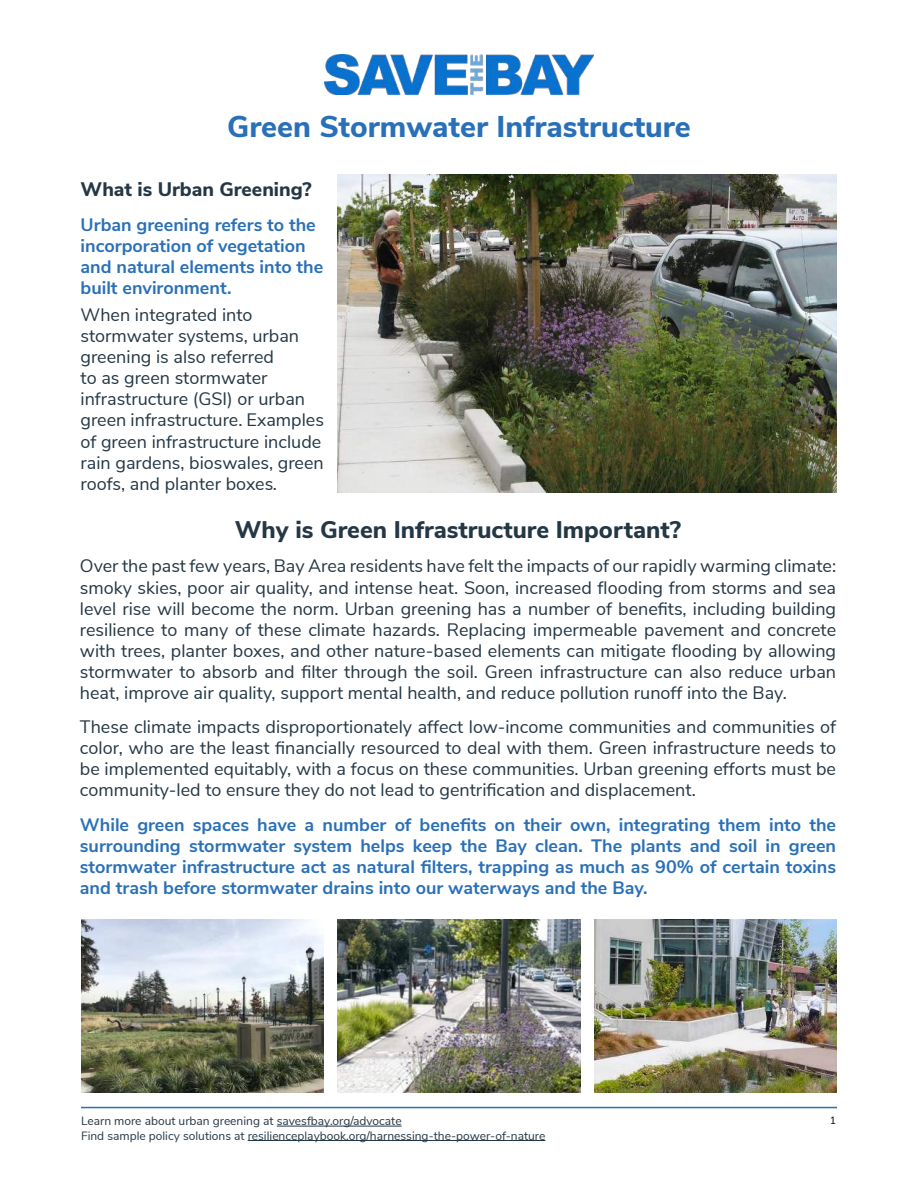
<style>
.page{position:relative;width:918px;height:1188px;background:#fff}
.page>*{position:absolute;margin:0;border:0;box-sizing:border-box;transform-origin:0 0}
.t1{font:800 30px "Nunito Sans";color:#2a70b8}
.t2{font:800 24px "Nunito Sans";color:#243745}
.t3{font:800 19.5px "Nunito Sans";color:#243745}
.t4{font:18px/21px "Nunito Sans";color:#243745;text-align:justify}
.t5{font:700 18px/21px "Nunito Sans";color:#2a70b8}
.t6{font:12px "Nunito Sans";color:#243745}
.t7{font:10.5px "Nunito Sans";color:#000}
</style>
<div class="page">
<hr style="left:277px;top:1126px;width:125px;height:1px;background:#243745">
<hr style="left:248px;top:1140px;width:297px;height:1px;background:#243745">
<img style="left:324px;top:54px;width:270px;height:41px">
<hr style="left:81px;top:1107px;width:756px;height:1px;background:#2a70b8">
<img style="left:338px;top:175px;width:499px;height:317px">
<img style="left:81px;top:919px;width:243px;height:173px">
<img style="left:338px;top:919px;width:242px;height:173px">
<img style="left:594px;top:919px;width:243px;height:173px">
<h1 class="t1" style="left:227px;top:114px;width:465px">Green Stormwater Infrastructure</h1>
<p class="t3" style="left:81px;top:181px;width:233px">What is Urban Greening?</p>
<p class="t5" style="left:81px;top:215px;width:244px">Urban greening refers to the incorporation of vegetation and natural elements into the built environment.</p>
<p class="t4" style="left:81px;top:306px;width:245px;text-align:left">When integrated into stormwater systems, urban greening is also referred<br>to as green stormwater infrastructure (GSI) or urban green infrastructure. Examples of green infrastructure include rain gardens, bioswales, green roofs, and planter boxes.</p>
<h2 class="t2" style="left:235px;top:520px;width:448px">Why is Green Infrastructure Important?</h2>
<p class="t4" style="left:80px;top:557px;width:758px">Over the past few years, Bay Area residents have felt the impacts of our rapidly warming climate: smoky skies, poor air quality, and intense heat. Soon, increased 昀氀ooding from storms and sea level rise will become the norm. Urban greening has a number of bene昀椀ts, including building resilience to many of these climate hazards. Replacing impermeable pavement and concrete with trees, planter boxes, and other nature-based elements can mitigate 昀氀ooding by allowing stormwater to absorb and 昀椀lter through the soil. Green infrastructure can also reduce urban heat, improve air quality, support mental health, and reduce pollution runoff into the Bay.</p>
<p class="t4" style="left:80px;top:718px;width:758px">These climate impacts disproportionately affect low-income communities and communities of color, who are the least 昀椀nancially resourced to deal with them. Green infrastructure needs to be implemented equitably, with a focus on these communities. Urban greening efforts must be community-led to ensure they do not lead to gentri昀椀cation and displacement.</p>
<p class="t5" style="left:80px;top:813px;width:758px;text-align:justify">While green spaces have a number of bene昀椀ts on their own, integrating them into the surrounding stormwater system helps keep the Bay clean. The plants and soil in green stormwater infrastructure act as natural 昀椀lters, trapping as much as 90% of certain toxins and trash before stormwater drains into our waterways and the Bay.</p>
<p class="t6" style="left:81px;top:1116px;width:322px">Learn more about urban greening at savesfbay.org/advocate</p>
<p class="t7" style="left:830px;top:1116px;width:8px">1</p>
<p class="t6" style="left:81px;top:1131px;width:466px">Find sample policy solutions at resilienceplaybook.org/harnessing-the-power-of-nature</p>
</div>
